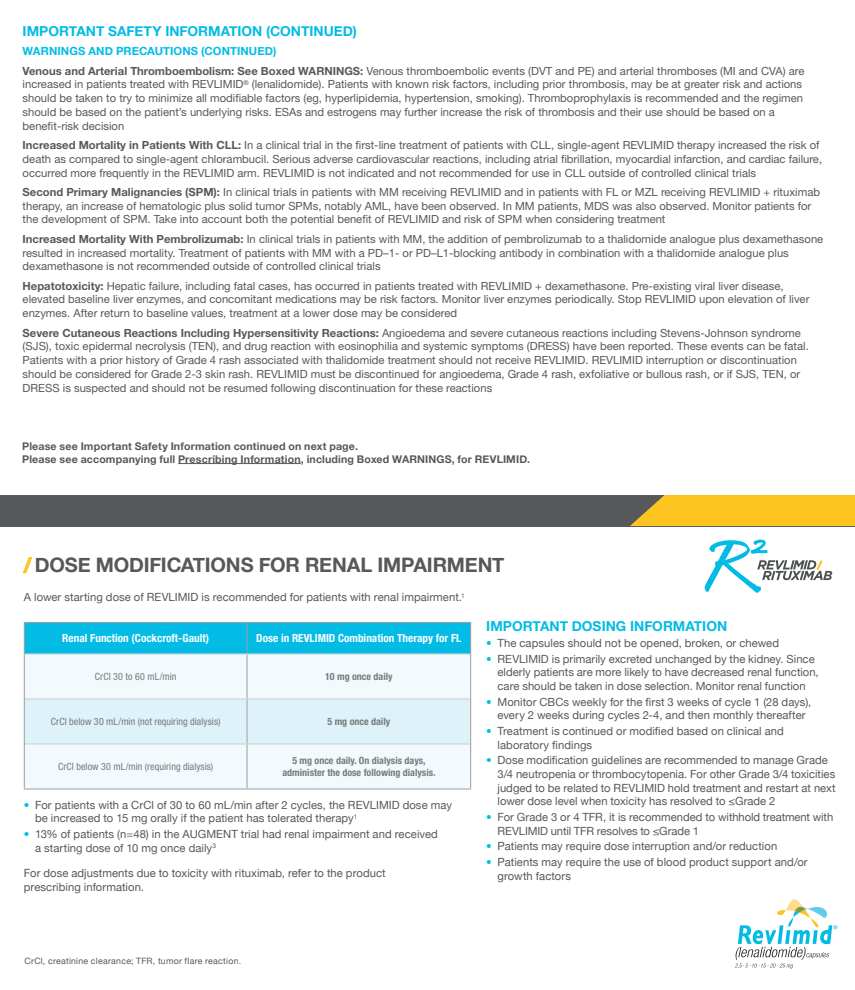
<style>
.page{position:relative;width:855px;height:990px;background:#fff}
.page>*{position:absolute;margin:0;border:0;box-sizing:border-box;transform-origin:0 0}
.t1{font:700 20px "Helvetica Neue";letter-spacing:-.01em;color:#57585a}
.Body{font:700 13.75px "Helvetica Neue";color:#02bce5}
.Syneos_Default_Style{font:11.25px/13.8px "Helvetica Neue LT Std";color:#57585a}
.Body-2{font:11.25px/13.8px "Helvetica Neue";letter-spacing:.005em;color:#57585a}
.Syneos_Default_Style-2{font:700 condensed 11.25px "Helvetica Neue LT Std";color:#fff}
.Body-3{font:700 11.25px "Helvetica Neue";letter-spacing:.01em;color:#02bce5}
.Body-4{font:700 10.62px/12.8px "Helvetica Neue";letter-spacing:.015em;color:#57585a}
.t2{font:condensed 10px "Helvetica Neue LT Std";letter-spacing:.01em;color:#787a7d}
.t3{font:700 condensed 10px/12.8px "Helvetica Neue LT Std";color:#787a7d;text-align:center}
.Footnote{font:8.75px "Helvetica Neue";letter-spacing:.03em;color:#57585a}
.s1{font-weight:700}
.s2{color:#fec422}
.s3{font-family:"Helvetica Neue LT Std";color:#02bce5}
</style>
<div class="page">
<hr style="left:178px;top:463px;width:123px;height:1px;background:#57585a">
<svg style="left:22px;top:557px;width:11px;height:17px"></svg>
<div style="left:25px;top:623px;width:445px;height:30px;background:#02bce5"></div>
<div style="left:25px;top:654px;width:445px;height:135px;background:#f3fafd"></div>
<div style="left:25px;top:700px;width:445px;height:44px;background:#def2f9"></div>
<hr style="left:247px;top:623px;width:1px;height:30px;background:#9d9fa2">
<hr style="left:247px;top:654px;width:1px;height:45px;background:#9d9fa2">
<hr style="left:247px;top:699px;width:1px;height:45px;background:#9d9fa2">
<hr style="left:247px;top:744px;width:1px;height:45px;background:#9d9fa2">
<hr style="left:25px;top:653px;width:222px;height:1px;background:#cccdcf">
<hr style="left:247px;top:653px;width:223px;height:1px;background:#cccdcf">
<hr style="left:25px;top:699px;width:222px;height:1px;background:#cccdcf">
<hr style="left:247px;top:699px;width:223px;height:1px;background:#cccdcf">
<hr style="left:25px;top:744px;width:222px;height:1px;background:#cccdcf">
<hr style="left:247px;top:744px;width:223px;height:1px;background:#cccdcf">
<hr style="left:24px;top:622px;width:223px;height:1px;background:#9d9fa2">
<hr style="left:24px;top:623px;width:1px;height:31px;background:#9d9fa2">
<hr style="left:247px;top:622px;width:224px;height:1px;background:#9d9fa2">
<hr style="left:470px;top:623px;width:1px;height:31px;background:#9d9fa2">
<hr style="left:24px;top:654px;width:1px;height:45px;background:#9d9fa2">
<hr style="left:470px;top:654px;width:1px;height:45px;background:#9d9fa2">
<hr style="left:24px;top:699px;width:1px;height:45px;background:#9d9fa2">
<hr style="left:470px;top:699px;width:1px;height:45px;background:#9d9fa2">
<hr style="left:24px;top:744px;width:1px;height:45px;background:#9d9fa2">
<hr style="left:470px;top:744px;width:1px;height:45px;background:#9d9fa2">
<hr style="left:24px;top:789px;width:223px;height:1px;background:#9d9fa2">
<hr style="left:247px;top:789px;width:224px;height:1px;background:#9d9fa2">
<svg style="left:735px;top:899px;width:102px;height:70px"></svg>
<svg style="left:705px;top:540px;width:127px;height:53px"></svg>
<div style="left:0;top:495px;width:855px;height:31px;background:#57585a"></div>
<svg style="left:630px;top:495px;width:225px;height:31px;background:#f1bb26"></svg>
<p class="Body" style="left:23px;top:20px;width:336px">IMPORTANT SAFETY INFORMATION (CONTINUED)</p>
<p class="Body-3" style="left:23px;top:42px;width:255px">WARNINGS AND PRECAUTIONS (CONTINUED)</p>
<p class="Syneos_Default_Style" style="left:23px;top:64px;width:783px"><span class="s1">Venous and Arterial Thromboembolism: See Boxed WARNINGS:</span> Venous thromboembolic events (DVT and PE) and arterial thromboses (MI and CVA) are increased in patients treated with REVLIMID<sup>®</sup> (lenalidomide). Patients with known risk factors, including prior thrombosis, may be at greater risk and actions should be taken to try to minimize all modifiable factors (eg, hyperlipidemia, hypertension, smoking). Thromboprophylaxis is recommended and the regimen should be based on the patient’s underlying risks. ESAs and estrogens may further increase the risk of thrombosis and their use should be based on a benefit-risk decision</p>
<p class="Syneos_Default_Style" style="left:23px;top:138px;width:801px"><span class="s1">Increased Mortality in Patients With CLL:</span> In a clinical trial in the first-line treatment of patients with CLL, single-agent REVLIMID therapy increased the risk of death as compared to single-agent chlorambucil. Serious adverse cardiovascular reactions, including atrial fibrillation, myocardial infarction, and cardiac failure, occurred more frequently in the REVLIMID arm. REVLIMID is not indicated and not recommended for use in CLL outside of controlled clinical trials</p>
<p class="Syneos_Default_Style" style="left:23px;top:185px;width:799px"><span class="s1">Second Primary Malignancies (SPM):</span> In clinical trials in patients with MM receiving REVLIMID and in patients with FL or MZL receiving REVLIMID + rituximab therapy, an increase of hematologic plus solid tumor SPMs, notably AML, have been observed. In MM patients, MDS was also observed. Monitor patients for the development of SPM. Take into account both the potential benefit of REVLIMID and risk of SPM when considering treatment</p>
<p class="Syneos_Default_Style" style="left:23px;top:232px;width:802px"><span class="s1">Increased Mortality With Pembrolizumab:</span> In clinical trials in patients with MM, the addition of pembrolizumab to a thalidomide analogue plus dexamethasone resulted in increased mortality. Treatment of patients with MM with a PD–1- or PD–L1-blocking antibody in combination with a thalidomide analogue plus dexamethasone is not recommended outside of controlled clinical trials</p>
<p class="Syneos_Default_Style" style="left:23px;top:279px;width:788px"><span class="s1">Hepatotoxicity:</span> Hepatic failure, including fatal cases, has occurred in patients treated with REVLIMID + dexamethasone. Pre-existing viral liver disease, elevated baseline liver enzymes, and concomitant medications may be risk factors. Monitor liver enzymes periodically. Stop REVLIMID upon elevation of liver enzymes. After return to baseline values, treatment at a lower dose may be considered</p>
<p class="Syneos_Default_Style" style="left:23px;top:326px;width:788px"><span class="s1">Severe Cutaneous Reactions Including Hypersensitivity Reactions:</span> Angioedema and severe cutaneous reactions including Stevens-Johnson syndrome (SJS), toxic epidermal necrolysis (TEN), and drug reaction with eosinophilia and systemic symptoms (DRESS) have been reported. These events can be fatal.<br>Patients with a prior history of Grade 4 rash associated with thalidomide treatment should not receive REVLIMID. REVLIMID interruption or discontinuation should be considered for Grade 2-3 skin rash. REVLIMID must be discontinued for angioedema, Grade 4 rash, exfoliative or bullous rash, or if SJS, TEN, or DRESS is suspected and should not be resumed following discontinuation for these reactions</p>
<p class="Body-4" style="left:22px;top:440px;width:509px">Please see Important Safety Information continued on next page.<br>Please see accompanying full Prescribing Information, including Boxed WARNINGS, for REVLIMID.</p>
<p class="t1" style="left:24px;top:550px;width:482px"><span class="s2">/</span> DOSE MODIFICATIONS FOR RENAL IMPAIRMENT</p>
<p class="Body-2" style="left:24px;top:591px;width:442px">A lower starting dose of REVLIMID is recommended for patients with renal impairment.<sup>1</sup></p>
<p class="Syneos_Default_Style-2" style="left:62px;top:631px;width:148px">Renal Function (Cockcroft-Gault)</p>
<p class="Syneos_Default_Style-2" style="left:256px;top:631px;width:207px">Dose in REVLIMID Combination Therapy for FL</p>
<p class="t2" style="left:95px;top:671px;width:83px">CrCl 30 to 60 mL/min</p>
<p class="t3" style="left:325px;top:670px;width:69px">10 mg once daily</p>
<p class="t2" style="left:51px;top:716px;width:171px">CrCl below 30 mL/min (not requiring dialysis)</p>
<p class="t3" style="left:328px;top:715px;width:64px">5 mg once daily</p>
<p class="t2" style="left:58px;top:761px;width:157px">CrCl below 30 mL/min (requiring dialysis)</p>
<p class="t3" style="left:282px;top:754px;width:155px">5 mg once daily. On dialysis days, administer the dose following dialysis.</p>
<p class="Body-2" style="left:35px;top:798px;width:418px;text-indent:-11px"><span class="s3">•</span> For patients with a CrCl of 30 to 60 mL/min after 2 cycles, the REVLIMID dose may be increased to 15 mg orally if the patient has tolerated therapy<sup>1</sup></p>
<p class="Body-2" style="left:35px;top:828px;width:404px;text-indent:-11px"><span class="s3">•</span> 13% of patients (n=48) in the AUGMENT trial had renal impairment and received a starting dose of 10 mg once daily<sup>3</sup></p>
<p class="Body-2" style="left:24px;top:867px;width:363px">For dose adjustments due to toxicity with rituximab, refer to the product prescribing information.</p>
<p class="Body" style="left:486px;top:616px;width:242px">IMPORTANT DOSING INFORMATION</p>
<p class="Body-2" style="left:486px;top:637px;width:294px"><span class="s3">•</span> The capsules should not be opened, broken, or chewed</p>
<p class="Body-2" style="left:498px;top:652px;width:323px;text-indent:-11px"><span class="s3">•</span> REVLIMID is primarily excreted unchanged by the kidney. Since elderly patients are more likely to have decreased renal function, care should be taken in dose selection. Monitor renal function</p>
<p class="Body-2" style="left:486px;top:695px;width:326px;text-align:center"><span class="s3">•</span> Monitor CBCs weekly for the first 3 weeks of cycle 1 (28 days), every 2 weeks during cycles 2-4, and then monthly thereafter</p>
<p class="Body-2" style="left:498px;top:725px;width:288px;text-indent:-11px"><span class="s3">•</span> Treatment is continued or modified based on clinical and laboratory findings</p>
<p class="Body-2" style="left:498px;top:754px;width:340px;text-indent:-11px"><span class="s3">•</span> Dose modification guidelines are recommended to manage Grade 3/4 neutropenia or thrombocytopenia. For other Grade 3/4 toxicities judged to be related to REVLIMID hold treatment and restart at next lower dose level when toxicity has resolved to ≤Grade 2</p>
<p class="Body-2" style="left:498px;top:811px;width:337px;text-indent:-11px"><span class="s3">•</span> For Grade 3 or 4 TFR, it is recommended to withhold treatment with<br>REVLIMID until TFR resolves to ≤Grade 1</p>
<p class="Body-2" style="left:486px;top:840px;width:293px"><span class="s3">•</span> Patients may require dose interruption and/or reduction</p>
<p class="Body-2" style="left:498px;top:856px;width:312px;text-indent:-11px"><span class="s3">•</span> Patients may require the use of blood product support and/or growth factors</p>
<p class="Footnote" style="left:24px;top:954px;width:218px">CrCl, creatinine clearance; TFR, tumor flare reaction.</p>
</div>
